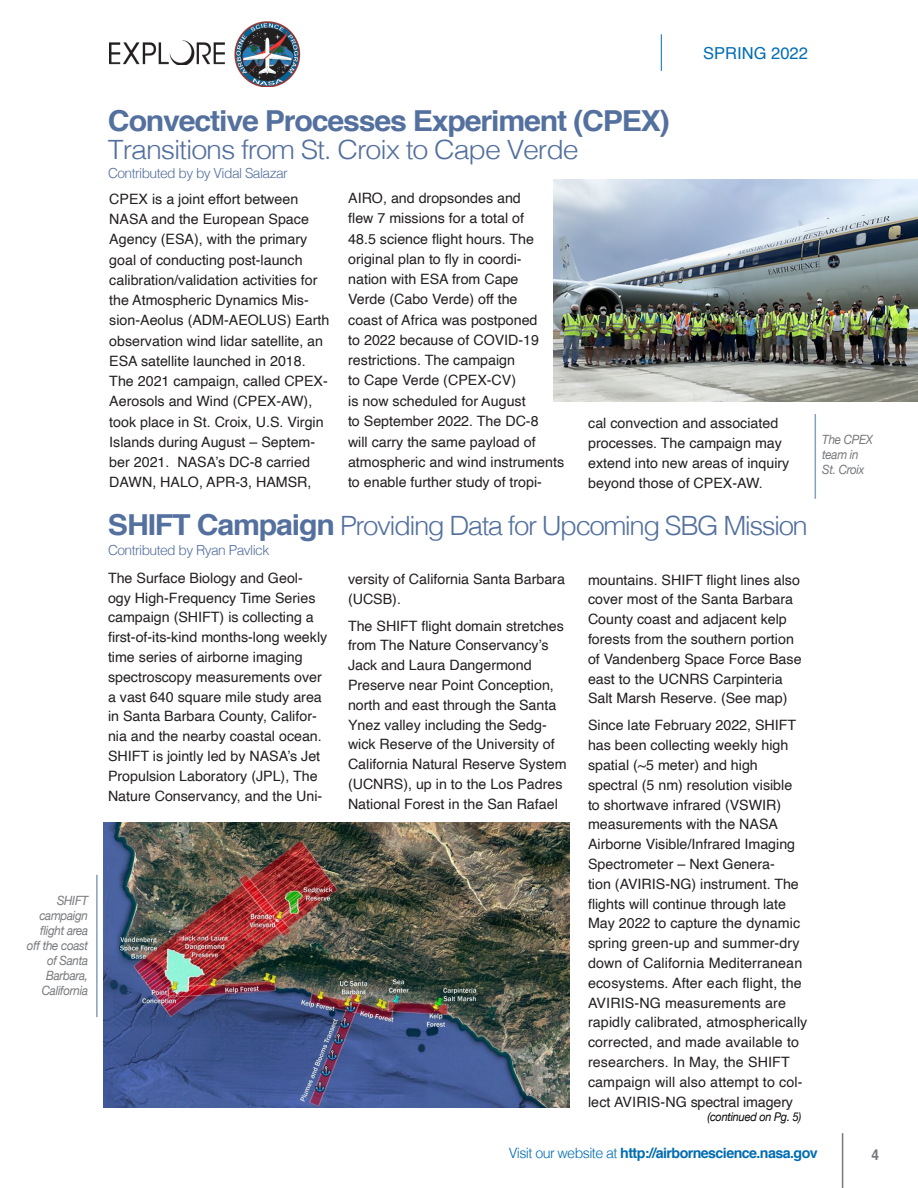
<style>
.page{position:relative;width:918px;height:1188px;background:#fff}
.page>*{position:absolute;margin:0;border:0;box-sizing:border-box;transform-origin:0 0}
.t1{font:700 28.95px "Helvetica";letter-spacing:-.04em;color:#54709e;scale:1.05 1}
.t2{font:300 26.55px "Helvetica";letter-spacing:-.055em;color:#54709e;scale:1.04 1}
.t3{font:300 26.55px "Helvetica";letter-spacing:-.055em;color:#54709e;scale:1.08 1}
.t4{font:16.5px "Helvetica";color:#006cb4}
.t5{font:700 15px "Helvetica";color:#76787b;scale:.91 1}
.t6{font:14.25px/19.8px "Helvetica";color:#231f20}
.t7{font:700 14.25px "Helvetica";letter-spacing:-.04em;color:#016db2}
.t8{font:300 13.8px "Helvetica";letter-spacing:-.04em;color:#54709e}
.t9{font:italic 12.75px/15px "Helvetica Neue";letter-spacing:-.025em;color:#76787b;scale:.91 1}
.t10{font:italic 12px "Helvetica Neue";letter-spacing:-.02em;color:#000;scale:.91 1}
.s1{font-weight:700;font-size:28.95px}
.s2{font-weight:300}
</style>
<div class="page">
<img style="left:234px;top:21px;width:67px;height:65px">
<hr style="left:842px;top:1133px;width:1px;height:55px;background:#76787b">
<img style="left:109px;top:41px;width:115px;height:23px">
<hr style="left:661px;top:34px;width:1px;height:37px;background:#016db2">
<hr style="left:815px;top:414px;width:1px;height:85px;background:#85a0ba">
<img style="left:554px;top:180px;width:364px;height:222px">
<img style="left:104px;top:823px;width:466px;height:284px">
<hr style="left:96px;top:875px;width:2px;height:142px;background:#85a0ba">
<p class="t4" style="left:703px;top:40px;width:106px">SPRING 2022</p>
<p class="t9" style="left:27px;top:893px;width:69px;text-align:right">SHIFT campaign flight area off the coast of Santa<br>Barbara,<br>California</p>
<p class="t1" style="left:108px;top:97px;width:537px">Convective Processes Experiment (CPEX)</p>
<p class="t3" style="left:108px;top:127px;width:437px">Transitions from St. Croix to Cape Verde</p>
<p class="t8" style="left:108px;top:161px;width:181px">Contributed by by Vidal Salazar</p>
<p class="t6" style="left:109px;top:189px;width:222px;line-height:20.2px">CPEX is a joint effort between<br>NASA and the European Space<br>Agency (ESA), with the primary goal of conducting post-launch calibration/validation activities for the Atmospheric Dynamics Mis&shy;sion-Aeolus (ADM-AEOLUS) Earth observation wind lidar satellite, an<br>ESA satellite launched in 2018.<br>The 2021 campaign, called CPEX-<br>Aerosols and Wind (CPEX-AW), took place in St. Croix, U.S. Virgin<br>Islands during August – Septem&shy;ber 2021. NASA’s DC-8 carried<br>DAWN, HALO, APR-3, HAMSR,</p>
<p class="t6" style="left:348px;top:188px;width:192px;line-height:20.2px">AIRO, and dropsondes and flew 7 missions for a total of<br>48.5 science flight hours. The original plan to fly in coordi&shy;nation with ESA from Cape<br>Verde (Cabo Verde) off the coast of Africa was postponed to 2022 because of COVID-19 restrictions. The campaign<br>to Cape Verde (CPEX-CV)<br>is now scheduled for August</p>
<p class="t6" style="left:348px;top:412px;width:218px;line-height:20.2px">to September 2022. The DC-8<br>will carry the same payload of atmospheric and wind instruments to enable further study of tropi-</p>
<p class="t6" style="left:588px;top:413px;width:203px;line-height:20.2px">cal convection and associated processes. The campaign may extend into new areas of inquiry beyond those of CPEX-AW.</p>
<p class="t2" style="left:108px;top:503px;width:675px"><span class="s1">SHIFT Campaign</span> Providing Data for Upcoming SBG Mission</p>
<p class="t8" style="left:108px;top:539px;width:163px">Contributed by Ryan Pavlick</p>
<p class="t6" style="left:108px;top:568px;width:221px">The Surface Biology and Geol&shy;ogy High-Frequency Time Series campaign (SHIFT) is collecting a first-of-its-kind months-long weekly time series of airborne imaging spectroscopy measurements over a vast 640 square mile study area in Santa Barbara County, Califor&shy;nia and the nearby coastal ocean.<br>SHIFT is jointly led by NASA’s Jet Propulsion Laboratory (JPL), The Nature Conservancy, and the Uni-</p>
<p class="t6" style="left:348px;top:569px;width:218px">versity of California Santa Barbara (UCSB).</p>
<p class="t6" style="left:348px;top:616px;width:220px">The SHIFT flight domain stretches from The Nature Conservancy’s<br>Jack and Laura Dangermond<br>Preserve near Point Conception, north and east through the Santa<br>Ynez valley including the Sedg&shy;wick Reserve of the University of<br>California Natural Reserve System (UCNRS), up in to the Los Padres<br>National Forest in the San Rafael</p>
<p class="t6" style="left:588px;top:570px;width:215px">mountains. SHIFT flight lines also cover most of the Santa Barbara<br>County coast and adjacent kelp forests from the southern portion of Vandenberg Space Force Base east to the UCNRS Carpinteria<br>Salt Marsh Reserve. (See map)</p>
<p class="t6" style="left:588px;top:716px;width:221px">Since late February 2022, SHIFT has been collecting weekly high spatial (~5 meter) and high spectral (5 nm) resolution visible to shortwave infrared (VSWIR) measurements with the NASA<br>Airborne Visible/Infrared Imaging<br>Spectrometer – Next Genera-<br>tion (AVIRIS-NG) instrument. The flights will continue through late<br>May 2022 to capture the dynamic spring green-up and summer-dry down of California Mediterranean ecosystems. After each flight, the<br>AVIRIS-NG measurements are rapidly calibrated, atmospherically corrected, and made available to researchers. In May, the SHIFT campaign will also attempt to col&shy;lect AVIRIS-NG spectral imagery</p>
<p class="t10" style="left:707px;top:1109px;width:105px">(continued on Pg. 5)</p>
<p class="t9" style="left:822px;top:433px;width:57px">The CPEX team in</p>
<p class="t9" style="left:822px;top:463px;width:48px">St. Croix</p>
<p class="t7" style="left:509px;top:1142px;width:311px"><span class="s2">Visit our website at</span> http://airbornescience.nasa.gov</p>
<p class="t5" style="left:872px;top:1142px;width:10px">4</p>
</div>
